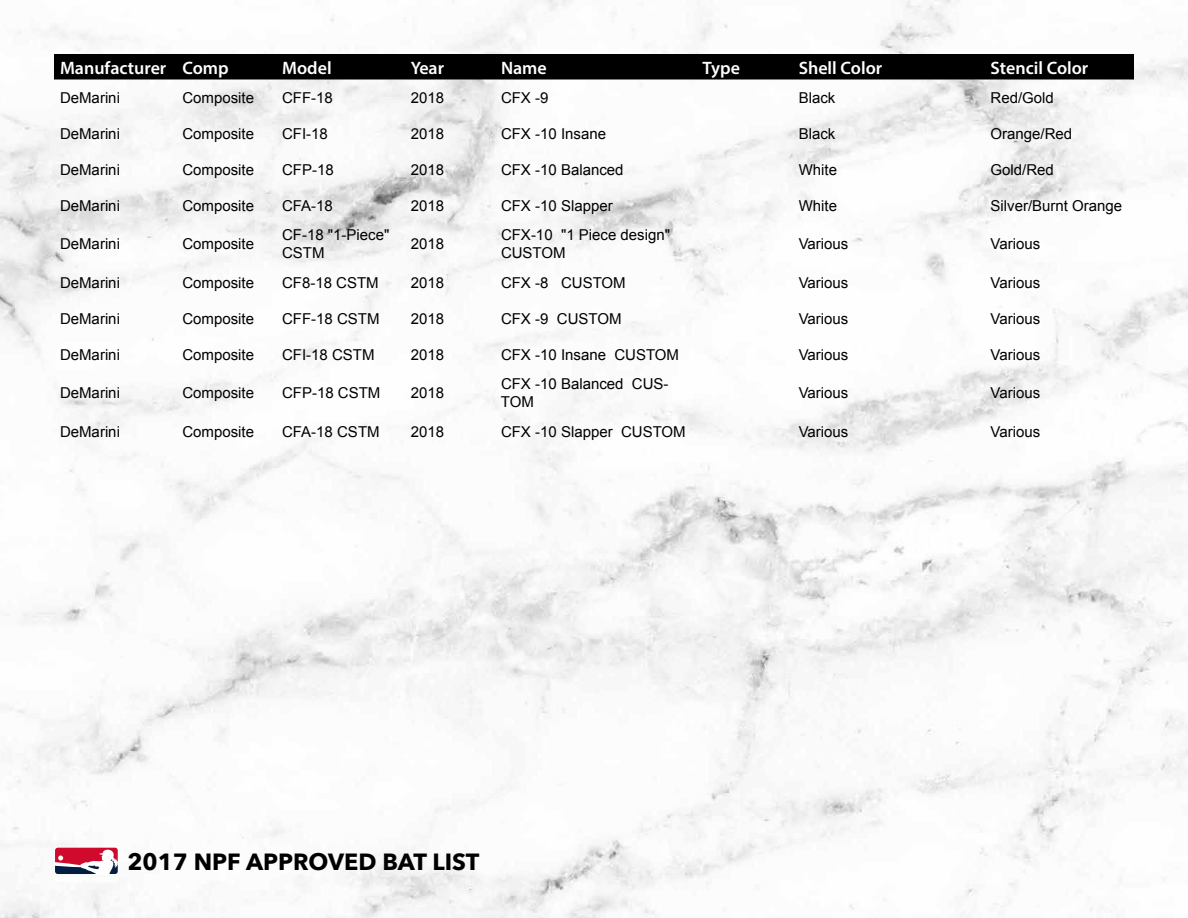
<style>
.page{position:relative;width:1188px;height:918px;background:#fff}
.page>*{position:absolute;margin:0;border:0;box-sizing:border-box;transform-origin:0 0}
.t1{font:700 23.4px "Avenir Next";color:#000}
.t2{font:600 18px "Myriad Pro";color:#fff}
.t3{font:15px/18px "Arial";color:#000}
</style>
<div class="page">
<img style="left:0;top:0;width:1188px;height:918px">
<svg style="left:54px;top:847px;width:65px;height:28px"></svg>
<svg style="left:55px;top:848px;width:63px;height:35px"></svg>
<div style="left:54px;top:54px;width:1080px;height:26px;background:#000"></div>
<p class="t2" style="left:60px;top:56px;width:170px">Manufacturer Comp</p>
<p class="t2" style="left:282px;top:56px;width:51px">Model</p>
<p class="t2" style="left:411px;top:56px;width:35px">Year</p>
<p class="t2" style="left:501px;top:56px;width:47px">Name</p>
<p class="t2" style="left:703px;top:56px;width:39px">Type</p>
<p class="t2" style="left:799px;top:56px;width:85px">Shell Color</p>
<p class="t2" style="left:991px;top:56px;width:99px">Stencil Color</p>
<p class="t3" style="left:60px;top:89px;width:61px">DeMarini</p>
<p class="t3" style="left:182px;top:89px;width:73px">Composite</p>
<p class="t3" style="left:282px;top:89px;width:52px">CFF-18</p>
<p class="t3" style="left:411px;top:89px;width:35px">2018</p>
<p class="t3" style="left:501px;top:89px;width:49px">CFX -9</p>
<p class="t3" style="left:799px;top:89px;width:38px">Black</p>
<p class="t3" style="left:991px;top:89px;width:65px">Red/Gold</p>
<p class="t3" style="left:60px;top:125px;width:61px">DeMarini</p>
<p class="t3" style="left:182px;top:125px;width:73px">Composite</p>
<p class="t3" style="left:282px;top:125px;width:47px">CFI-18</p>
<p class="t3" style="left:411px;top:125px;width:35px">2018</p>
<p class="t3" style="left:501px;top:125px;width:107px">CFX -10 Insane</p>
<p class="t3" style="left:799px;top:125px;width:38px">Black</p>
<p class="t3" style="left:991px;top:125px;width:83px">Orange/Red</p>
<p class="t3" style="left:60px;top:161px;width:61px">DeMarini</p>
<p class="t3" style="left:182px;top:161px;width:73px">Composite</p>
<p class="t3" style="left:282px;top:161px;width:53px">CFP-18</p>
<p class="t3" style="left:411px;top:161px;width:35px">2018</p>
<p class="t3" style="left:501px;top:161px;width:124px">CFX -10 Balanced</p>
<p class="t3" style="left:799px;top:161px;width:40px">White</p>
<p class="t3" style="left:991px;top:161px;width:65px">Gold/Red</p>
<p class="t3" style="left:60px;top:197px;width:61px">DeMarini</p>
<p class="t3" style="left:182px;top:197px;width:73px">Composite</p>
<p class="t3" style="left:282px;top:197px;width:52px">CFA-18</p>
<p class="t3" style="left:411px;top:197px;width:35px">2018</p>
<p class="t3" style="left:501px;top:197px;width:113px">CFX -10 Slapper</p>
<p class="t3" style="left:799px;top:197px;width:40px">White</p>
<p class="t3" style="left:991px;top:197px;width:133px">Silver/Burnt Orange</p>
<p class="t3" style="left:60px;top:235px;width:61px">DeMarini</p>
<p class="t3" style="left:182px;top:235px;width:73px">Composite</p>
<p class="t3" style="left:282px;top:226px;width:109px">CF-18 "1-Piece"<br>CSTM</p>
<p class="t3" style="left:411px;top:235px;width:35px">2018</p>
<p class="t3" style="left:501px;top:226px;width:171px">CFX-10 "1 Piece design"<br>CUSTOM</p>
<p class="t3" style="left:799px;top:235px;width:51px">Various</p>
<p class="t3" style="left:991px;top:235px;width:51px">Various</p>
<p class="t3" style="left:60px;top:274px;width:61px">DeMarini</p>
<p class="t3" style="left:182px;top:274px;width:73px">Composite</p>
<p class="t3" style="left:282px;top:274px;width:98px">CF8-18 CSTM</p>
<p class="t3" style="left:411px;top:274px;width:35px">2018</p>
<p class="t3" style="left:501px;top:274px;width:126px">CFX -8 CUSTOM</p>
<p class="t3" style="left:799px;top:274px;width:51px">Various</p>
<p class="t3" style="left:991px;top:274px;width:51px">Various</p>
<p class="t3" style="left:60px;top:310px;width:61px">DeMarini</p>
<p class="t3" style="left:182px;top:310px;width:73px">Composite</p>
<p class="t3" style="left:282px;top:310px;width:99px">CFF-18 CSTM</p>
<p class="t3" style="left:411px;top:310px;width:35px">2018</p>
<p class="t3" style="left:501px;top:310px;width:122px">CFX -9 CUSTOM</p>
<p class="t3" style="left:799px;top:310px;width:51px">Various</p>
<p class="t3" style="left:991px;top:310px;width:51px">Various</p>
<p class="t3" style="left:60px;top:346px;width:61px">DeMarini</p>
<p class="t3" style="left:182px;top:346px;width:73px">Composite</p>
<p class="t3" style="left:282px;top:346px;width:94px">CFI-18 CSTM</p>
<p class="t3" style="left:411px;top:346px;width:35px">2018</p>
<p class="t3" style="left:501px;top:346px;width:180px">CFX -10 Insane CUSTOM</p>
<p class="t3" style="left:799px;top:346px;width:51px">Various</p>
<p class="t3" style="left:991px;top:346px;width:51px">Various</p>
<p class="t3" style="left:60px;top:384px;width:61px">DeMarini</p>
<p class="t3" style="left:182px;top:384px;width:73px">Composite</p>
<p class="t3" style="left:282px;top:384px;width:100px">CFP-18 CSTM</p>
<p class="t3" style="left:411px;top:384px;width:35px">2018</p>
<p class="t3" style="left:501px;top:375px;width:169px">CFX -10 Balanced CUS-<br>TOM</p>
<p class="t3" style="left:799px;top:384px;width:51px">Various</p>
<p class="t3" style="left:991px;top:384px;width:51px">Various</p>
<p class="t3" style="left:60px;top:423px;width:61px">DeMarini</p>
<p class="t3" style="left:182px;top:423px;width:73px">Composite</p>
<p class="t3" style="left:282px;top:423px;width:99px">CFA-18 CSTM</p>
<p class="t3" style="left:411px;top:423px;width:35px">2018</p>
<p class="t3" style="left:501px;top:423px;width:186px">CFX -10 Slapper CUSTOM</p>
<p class="t3" style="left:799px;top:423px;width:51px">Various</p>
<p class="t3" style="left:991px;top:423px;width:51px">Various</p>
<h1 class="t1" style="left:127px;top:842px;width:353px">2017 NPF APPROVED BAT LIST</h1>
</div>
